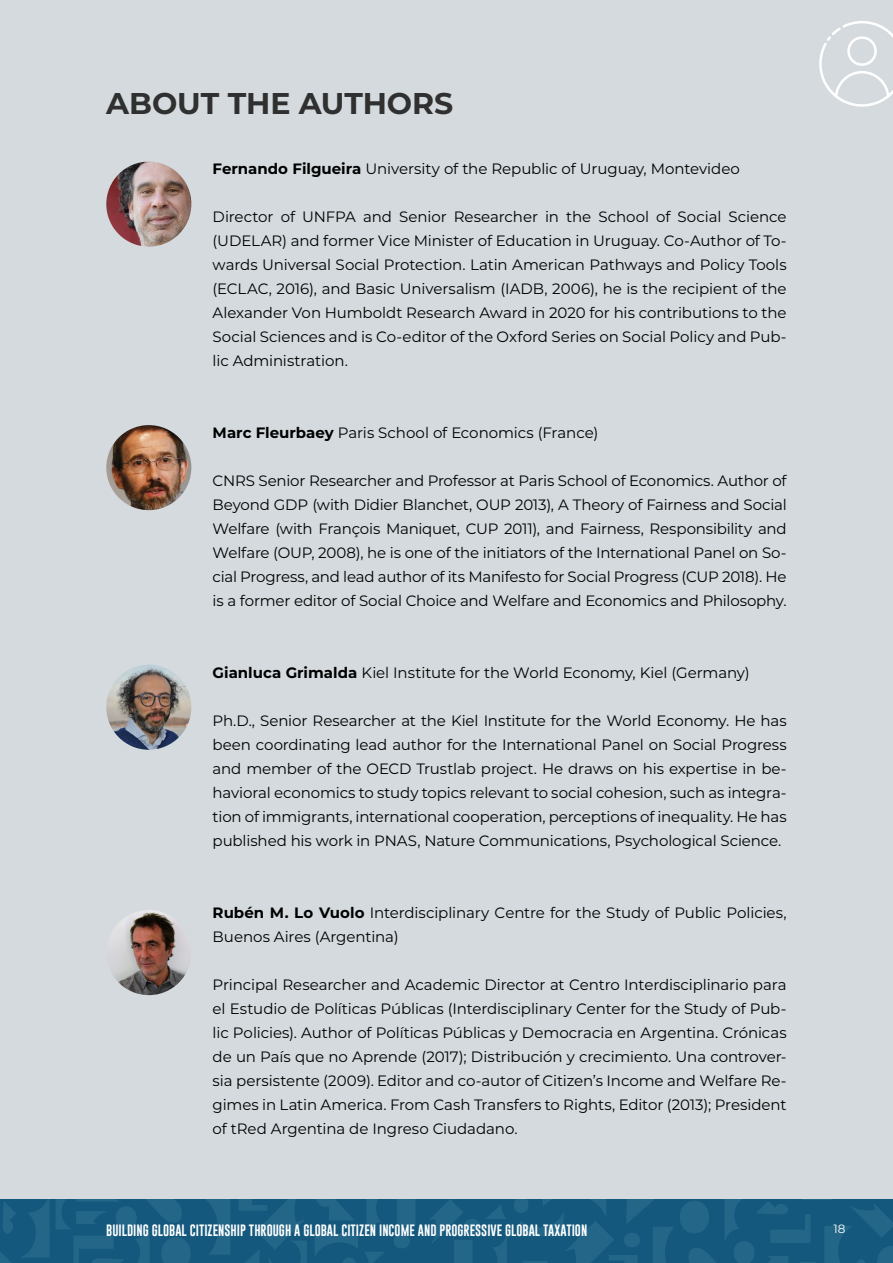
<style>
.page{position:relative;width:893px;height:1263px;background:#d4dadd}
.page>*{position:absolute;margin:0;border:0;box-sizing:border-box;transform-origin:0 0}
.t1{font:700 30px "Montserrat";letter-spacing:-.005em;color:#2f302f}
.normale{font:15px/24px "Montserrat";letter-spacing:-.005em;color:#000;text-align:justify}
.t2{font:12px "Gobold";color:#fff}
.t3{font:12px "Montserrat";color:#fff}
.s1{font-weight:700}
</style>
<div class="page">
<img style="left:106px;top:162px;width:85px;height:85px;border-radius:43px">
<img style="left:106px;top:425px;width:85px;height:85px;border-radius:43px">
<img style="left:106px;top:665px;width:85px;height:85px;border-radius:43px">
<img style="left:106px;top:910px;width:85px;height:85px;border-radius:43px">
<div style="left:0;top:1199px;width:893px;height:64px;background:#14597d"></div>
<svg style="left:514px;top:1199px;width:379px;height:64px"></svg>
<svg style="left:430px;top:1200px;width:77px;height:63px"></svg>
<svg style="left:0;top:1199px;width:415px;height:64px"></svg>
<svg style="left:819px;top:21px;width:74px;height:86px"></svg>
<p class="t1" style="left:106px;top:82px;width:349px">ABOUT THE AUTHORS</p>
<p class="normale" style="left:213px;top:156px;width:529px"><span class="s1">Fernando Filgueira</span> University of the Republic of Uruguay, Montevideo</p>
<p class="normale" style="left:213px;top:204px;width:576px">Director of UNFPA and Senior Researcher in the School of Social Science (UDELAR) and former Vice Minister of Education in Uruguay. Co-Author of To&shy;wards Universal Social Protection. Latin American Pathways and Policy Tools (ECLAC, 2016), and Basic Universalism (IADB, 2006), he is the recipient of the Alexander Von Humboldt Research Award in 2020 for his contributions to the Social Sciences and is Co-editor of the Oxford Series on Social Policy and Pub&shy;lic Administration.</p>
<p class="normale" style="left:213px;top:420px;width:387px"><span class="s1">Marc Fleurbaey</span> Paris School of Economics (France)</p>
<p class="normale" style="left:213px;top:468px;width:576px">CNRS Senior Researcher and Professor at Paris School of Economics. Author of Beyond GDP (with Didier Blanchet, OUP 2013), A Theory of Fairness and Social Welfare (with François Maniquet, CUP 2011), and Fairness, Responsibility and Welfare (OUP, 2008), he is one of the initiators of the International Panel on So&shy;cial Progress, and lead author of its Manifesto for Social Progress (CUP 2018). He is a former editor of Social Choice and Welfare and Economics and Philosophy.</p>
<p class="normale" style="left:213px;top:660px;width:539px"><span class="s1">Gianluca Grimalda</span> Kiel Institute for the World Economy, Kiel (Germany)</p>
<p class="normale" style="left:213px;top:708px;width:576px">Ph.D., Senior Researcher at the Kiel Institute for the World Economy. He has been coordinating lead author for the International Panel on Social Progress and member of the OECD Trustlab project. He draws on his expertise in be&shy;havioral economics to study topics relevant to social cohesion, such as integra&shy;tion of immigrants, international cooperation, perceptions of inequality. He has published his work in PNAS, Nature Communications, Psychological Science.</p>
<p class="normale" style="left:213px;top:900px;width:576px"><span class="s1">Rubén M. Lo Vuolo</span> Interdisciplinary Centre for the Study of Public Policies,<br>Buenos Aires (Argentina)</p>
<p class="normale" style="left:213px;top:972px;width:576px">Principal Researcher and Academic Director at Centro Interdisciplinario para el Estudio de Políticas Públicas (Interdisciplinary Center for the Study of Pub&shy;lic Policies). Author of Políticas Públicas y Democracia en Argentina. Crónicas de un País que no Aprende (2017); Distribución y crecimiento. Una controver&shy;sia persistente (2009). Editor and co-autor of Citizen’s Income and Welfare Re&shy;gimes in Latin America. From Cash Transfers to Rights, Editor (2013); President of tRed Argentina de Ingreso Ciudadano.</p>
<p class="t2" style="left:106px;top:1223px;width:482px">BUILDING GLOBAL CITIZENSHIP THROUGH A GLOBAL CITIZEN INCOME AND PROGRESSIVE GLOBAL TAXATION</p>
<p class="t3" style="left:834px;top:1221px;width:13px">18</p>
</div>
